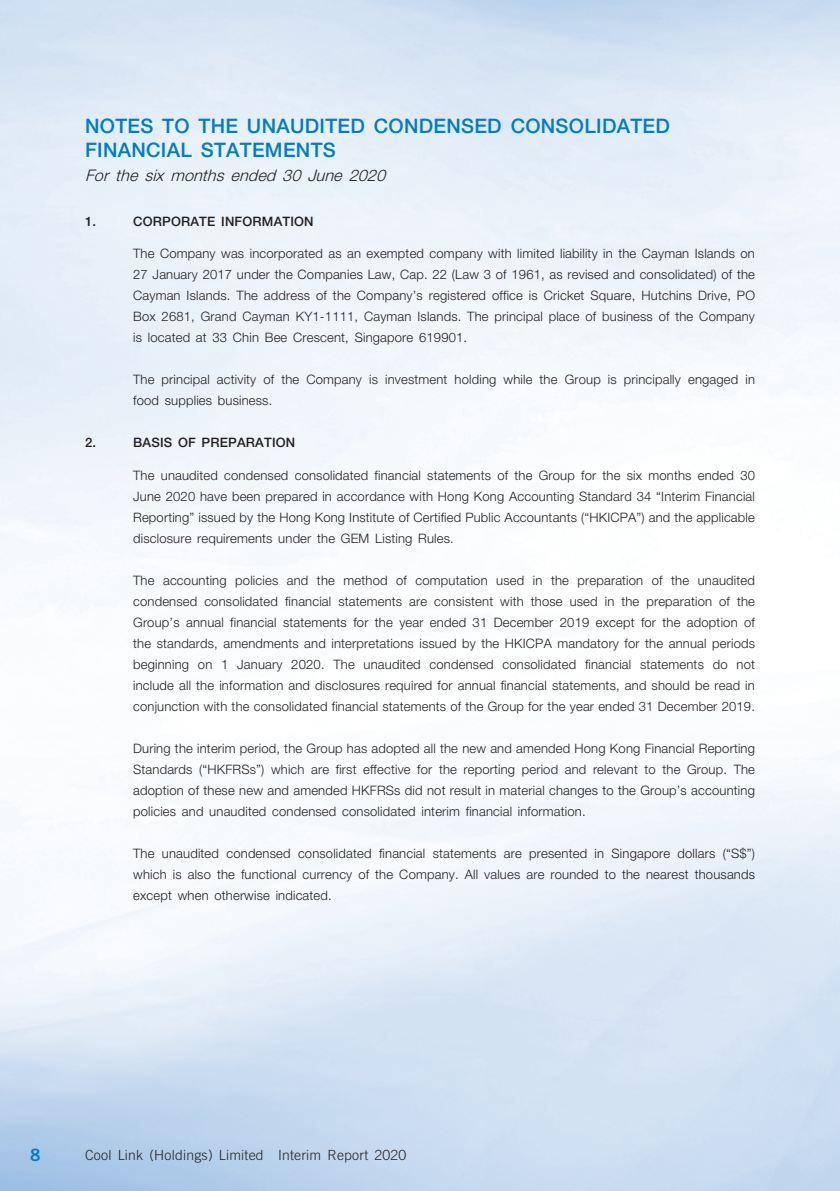
<style>
.page{position:relative;width:840px;height:1191px;background:#fff}
.page>*{position:absolute;margin:0;border:0;box-sizing:border-box;transform-origin:0 0}
._03_H1{font:500 20px/24px "Helvetica Neue LT Std";letter-spacing:.015em;color:#007dc3}
.t1{font:17px "Trade Gothic LT Std Bd 2";color:#007dc3}
._11_P0{font:italic 300 16px "Helvetica Neue LT Std";color:#231f20}
.t2{font:300 14px "Trade Gothic LT Std";letter-spacing:.015em;color:#231f20}
._26___P2__Note{font:300 13px/21px "Helvetica Neue LT Std";letter-spacing:.015em;color:#231f20;text-align:justify}
._17_H1__Note{font:500 13px "Helvetica Neue LT Std";letter-spacing:.015em;color:#231f20}
</style>
<div class="page">
<p class="_03_H1" style="left:85px;top:114px;width:586px">NOTES TO THE UNAUDITED CONDENSED CONSOLIDATED<br>FINANCIAL STATEMENTS</p>
<p class="_11_P0" style="left:85px;top:165px;width:306px">For the six months ended 30 June 2020</p>
<p class="_17_H1__Note" style="left:85px;top:214px;width:13px">1.</p>
<p class="_17_H1__Note" style="left:133px;top:214px;width:182px">CORPORATE INFORMATION</p>
<p class="_26___P2__Note" style="left:133px;top:243px;width:623px">The Company was incorporated as an exempted company with limited liability in the Cayman Islands on 27 January 2017 under the Companies Law, Cap. 22 (Law 3 of 1961, as revised and consolidated) of the Cayman Islands. The address of the Company’s registered office is Cricket Square, Hutchins Drive, PO Box 2681, Grand Cayman KY1-1111, Cayman Islands. The principal place of business of the Company is located at 33 Chin Bee Crescent, Singapore 619901.</p>
<p class="_26___P2__Note" style="left:133px;top:369px;width:623px">The principal activity of the Company is investment holding while the Group is principally engaged in food supplies business.</p>
<p class="_17_H1__Note" style="left:85px;top:435px;width:13px">2.</p>
<p class="_17_H1__Note" style="left:133px;top:435px;width:163px">BASIS OF PREPARATION</p>
<p class="_26___P2__Note" style="left:133px;top:464px;width:623px">The unaudited condensed consolidated financial statements of the Group for the six months ended 30<br>June 2020 have been prepared in accordance with Hong Kong Accounting Standard 34 “Interim Financial Reporting” issued by the Hong Kong Institute of Certified Public Accountants (“HKICPA”) and the applicable disclosure requirements under the GEM Listing Rules.</p>
<p class="_26___P2__Note" style="left:133px;top:569px;width:623px">The accounting policies and the method of computation used in the preparation of the unaudited condensed consolidated financial statements are consistent with those used in the preparation of the Group’s annual financial statements for the year ended 31 December 2019 except for the adoption of the standards, amendments and interpretations issued by the HKICPA mandatory for the annual periods beginning on 1 January 2020. The unaudited condensed consolidated financial statements do not include all the information and disclosures required for annual financial statements, and should be read in conjunction with the consolidated financial statements of the Group for the year ended 31 December 2019.</p>
<p class="_26___P2__Note" style="left:133px;top:737px;width:623px">During the interim period, the Group has adopted all the new and amended Hong Kong Financial Reporting Standards (“HKFRSs”) which are first effective for the reporting period and relevant to the Group. The adoption of these new and amended HKFRSs did not result in material changes to the Group’s accounting policies and unaudited condensed consolidated interim financial information.</p>
<p class="_26___P2__Note" style="left:133px;top:842px;width:623px">The unaudited condensed consolidated financial statements are presented in Singapore dollars (“S$”) which is also the functional currency of the Company. All values are rounded to the nearest thousands except when otherwise indicated.</p>
<h2 class="t1" style="left:30px;top:1144px;width:12px">8</h2>
<p class="t2" style="left:85px;top:1147px;width:322px">Cool Link (Holdings) Limited Interim Report 2020</p>
</div>
